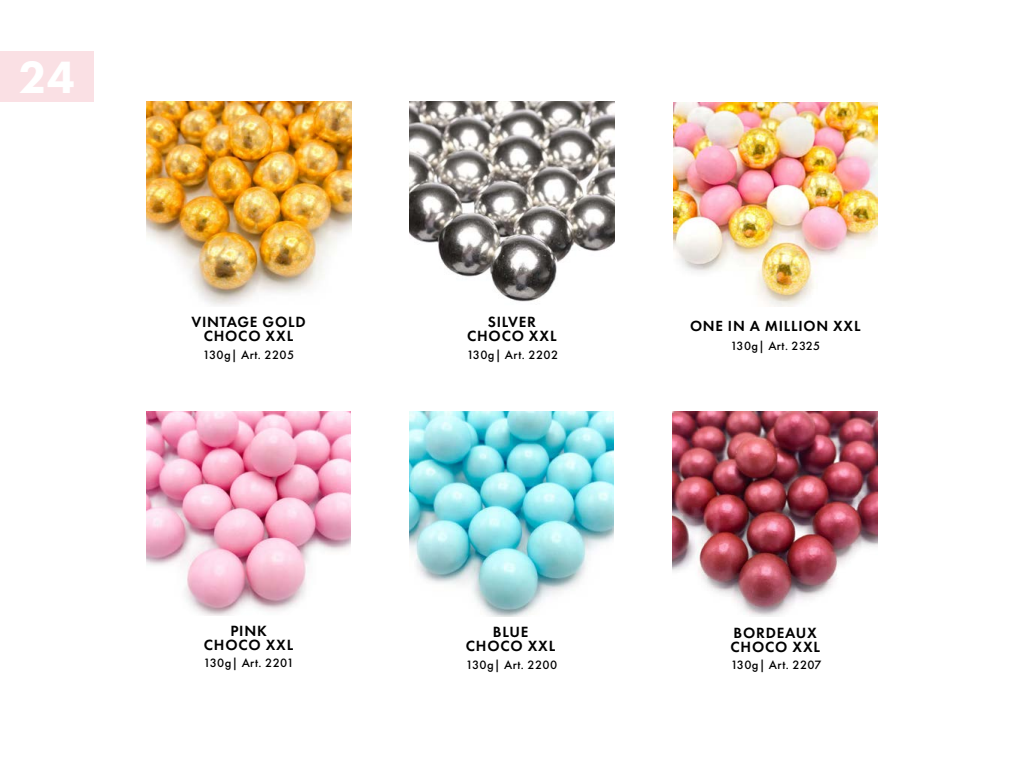
<style>
.page{position:relative;width:1024px;height:768px;background:#fff}
.page>*{position:absolute;margin:0;border:0;box-sizing:border-box;transform-origin:0 0}
.t1{font:800 47px "Futura PT";color:#fff}
.t2{font:600 15.4px/14px "Futura PT";letter-spacing:.05em;color:#000;text-align:center}
.t3{font:600 15.2px "Futura PT";letter-spacing:.05em;color:#000}
.t4{font:500 12.6px "Futura PT";letter-spacing:.03em;color:#000}
.t5{font:500 12.4px "Futura PT";letter-spacing:.03em;color:#000}
</style>
<div class="page">
<div style="left:0;top:52px;width:93px;height:50px;background:#fae0e4"></div>
<img style="left:146px;top:102px;width:205px;height:203px">
<img style="left:146px;top:412px;width:204px;height:204px">
<img style="left:673px;top:412px;width:205px;height:205px">
<img style="left:409px;top:412px;width:205px;height:204px">
<img style="left:409px;top:102px;width:205px;height:200px">
<img style="left:673px;top:103px;width:204px;height:204px">
<h1 class="t1" style="left:19px;top:48px;width:58px">24</h1>
<p class="t2" style="left:191px;top:315px;width:116px">VINTAGE GOLD<br>CHOCO XXL</p>
<p class="t4" style="left:203px;top:347px;width:93px">130g| Art. 2205</p>
<p class="t2" style="left:204px;top:623px;width:91px">PINK<br>CHOCO XXL</p>
<p class="t4" style="left:203px;top:656px;width:92px">130g| Art. 2201</p>
<p class="t2" style="left:467px;top:315px;width:91px">SILVER<br>CHOCO XXL</p>
<p class="t4" style="left:467px;top:347px;width:93px">130g| Art. 2202</p>
<p class="t3" style="left:690px;top:316px;width:172px">ONE IN A MILLION XXL</p>
<p class="t5" style="left:730px;top:338px;width:91px">130g| Art. 2325</p>
<p class="t2" style="left:466px;top:625px;width:91px">BLUE<br>CHOCO XXL</p>
<p class="t4" style="left:466px;top:657px;width:93px">130g| Art. 2200</p>
<p class="t4" style="left:731px;top:658px;width:93px">130g| Art. 2207</p>
<p class="t2" style="left:731px;top:625px;width:91px;text-align:left">BORDEAUX<br>CHOCO XXL</p>
</div>
